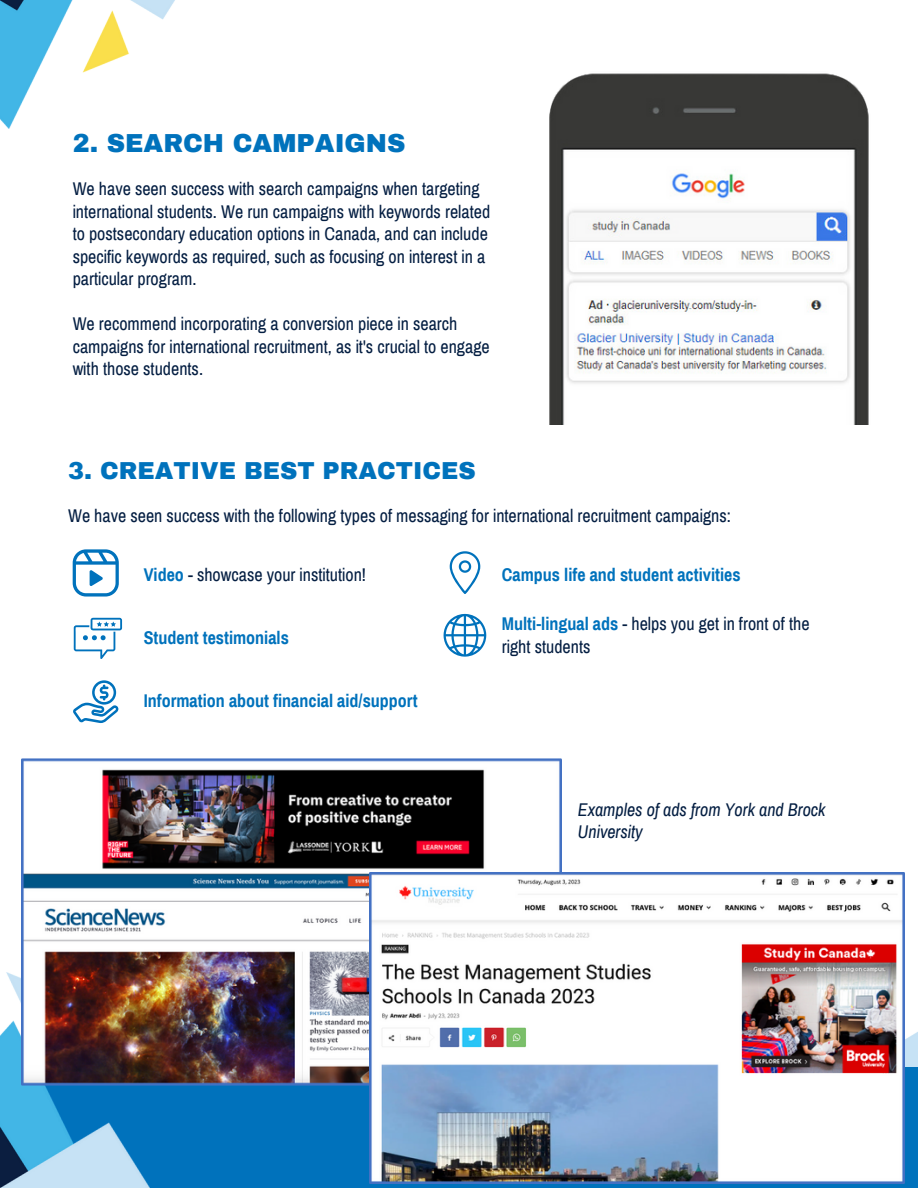
<style>
.page{position:relative;width:918px;height:1188px;background:#fff}
.page>*{position:absolute;margin:0;border:0;box-sizing:border-box;transform-origin:0 0}
.t1{font:900 25.5px "Archivo";color:#0072bc}
.t2{font:900 24px "Archivo";color:#0072bc}
.t3{font:18px/22.5px "Archivo Narrow";color:#041e42}
.t4{font:700 18px "Archivo Narrow";color:#0072bc}
.t5{font:italic 18px/22.5px "Archivo Narrow";color:#041e42}
.s1{font-weight:700;color:#0072bc}
</style>
<div class="page">
<img style="left:0;top:0;width:175px;height:128px">
<img style="left:905px;top:1032px;width:13px;height:35px">
<div style="left:0;top:1067px;width:918px;height:121px;background:#0072bc"></div>
<img style="left:0;top:972px;width:162px;height:216px">
<svg style="left:73px;top:549px;width:46px;height:48px"></svg>
<svg style="left:73px;top:680px;width:46px;height:43px"></svg>
<svg style="left:74px;top:618px;width:48px;height:41px"></svg>
<svg style="left:450px;top:551px;width:30px;height:43px"></svg>
<svg style="left:444px;top:614px;width:42px;height:43px"></svg>
<img style="left:549px;top:73px;width:320px;height:351px">
<img style="left:22px;top:759px;width:540px;height:326px">
<img style="left:369px;top:872px;width:536px;height:312px">
<p class="t1" style="left:73px;top:130px;width:334px">2. SEARCH CAMPAIGNS</p>
<p class="t3" style="left:73px;top:178px;width:419px">We have seen success with search campaigns when targeting international students. We run campaigns with keywords related to postsecondary education options in Canada, and can include specific keywords as required, such as focusing on interest in a particular program.</p>
<p class="t3" style="left:73px;top:313px;width:419px">We recommend incorporating a conversion piece in search campaigns for international recruitment, as it's crucial to engage with those students.</p>
<p class="t2" style="left:68px;top:458px;width:409px">3. CREATIVE BEST PRACTICES</p>
<p class="t3" style="left:68px;top:505px;width:664px">We have seen success with the following types of messaging for international recruitment campaigns:</p>
<p class="t3" style="left:144px;top:564px;width:224px"><span class="s1">Video</span> - showcase your institution!</p>
<p class="t4" style="left:144px;top:628px;width:147px">Student testimonials</p>
<p class="t4" style="left:144px;top:691px;width:275px">Information about financial aid/support</p>
<p class="t4" style="left:502px;top:565px;width:240px">Campus life and student activities</p>
<p class="t3" style="left:502px;top:613px;width:309px"><span class="s1">Multi-lingual ads</span> - helps you get in front of the right students</p>
<p class="t5" style="left:578px;top:798px;width:249px">Examples of ads from York and Brock<br>University</p>
</div>
